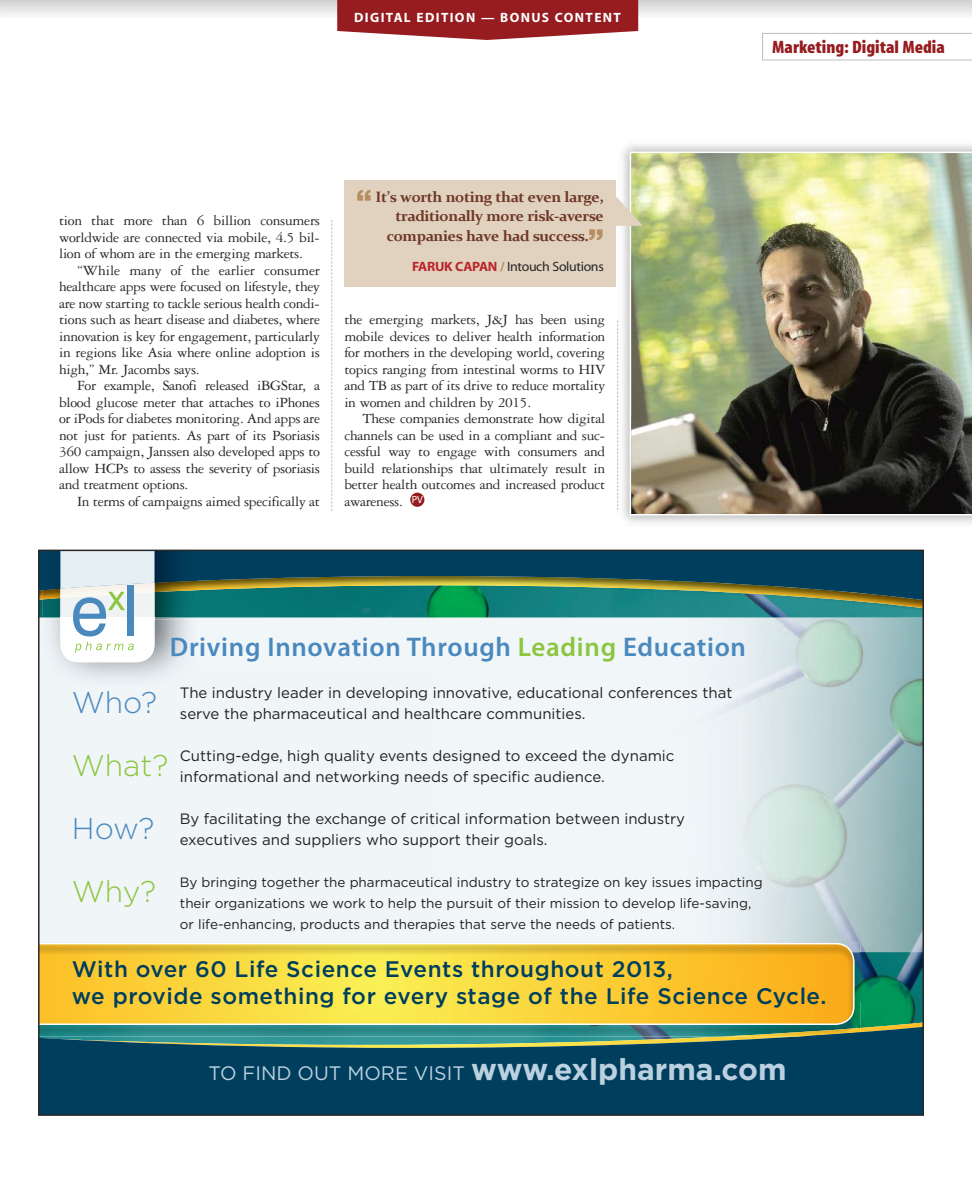
<style>
.page{position:relative;width:972px;height:1188px;background:#fff}
.page>*{position:absolute;margin:0;border:0;box-sizing:border-box;transform-origin:0 0}
.t1{font:300 30px "Gotham HTF";color:#8bc63e}
.t2{font:300 30px "Gotham HTF";color:#4a89be}
.t3{font:600 27px "Myriad Pro";letter-spacing:.025em;color:#4a89be}
.t4{font:500 22.5px/27px "Gotham";letter-spacing:.025em;color:#003e5e}
.t5{font:19.5px "Gotham";color:#bbd1df}
.t6{font:18px "Myriad MM 830 wt 300 wd";color:#961c20;scale:1.05 1}
.t7{font:15px/16.5px "Garamond Three";letter-spacing:-.02em;color:#272627;text-align:justify}
.t8{font:15px/21px "Gotham HTF";color:#231f20}
.t9{font:700 15px/19.5px "Constantia";letter-spacing:-.025em;color:#6e3828;text-align:right}
.t10{font:13.5px/21px "Gotham HTF";color:#231f20}
.t11{font:13.5px "Myriad MM 700 wt 600 wd";letter-spacing:.1em;color:#fff}
.t12{font:13.5px "Myriad MM 400 wt 600 wd";letter-spacing:-.025em;color:#272627}
.s1{font-family:"Helvetica";font-weight:900;font-size:30px;color:#b48e60}
.s2{font-family:"Myriad MM 700 wt 600 wd";color:#bb262c}
.s3{font-family:"Myriad MM 700 wt 600 wd";color:#b48e60}
.s4{color:#8bc63e}
.s5{font-weight:700;font-size:30px}
</style>
<div class="page">
<svg style="left:3px;top:0;width:969px;height:17px"></svg>
<svg style="left:337px;top:0;width:301px;height:40px;background:#a13539"></svg>
<svg style="left:0;top:0;width:3px;height:15px"></svg>
<img style="left:617px;top:145px;width:355px;height:378px">
<img style="left:630px;top:152px;width:342px;height:364px">
<svg style="left:762px;top:33px;width:210px;height:27px"></svg>
<div style="left:410px;top:493px;width:14px;height:14px;background:#961c20;border-radius:7px"></div>
<div style="left:344px;top:180px;width:272px;height:107px;background:#e1d2bf"></div>
<svg style="left:616px;top:194px;width:27px;height:32px"></svg>
<img style="left:861px;top:952px;width:60px;height:48px">
<img style="left:41px;top:609px;width:880px;height:10px">
<img style="left:41px;top:608px;width:880px;height:1px">
<svg style="left:41px;top:553px;width:880px;height:55px;background:#22615e"></svg>
<svg style="left:41px;top:1000px;width:880px;height:113px;background:#0c4a61"></svg>
<img style="left:41px;top:619px;width:1px;height:48px">
<img style="left:853px;top:666px;width:68px;height:286px">
<img style="left:42px;top:553px;width:155px;height:134px">
<img style="left:42px;top:581px;width:155px;height:18px">
<img style="left:42px;top:618px;width:155px;height:1px">
<img style="left:60px;top:653px;width:95px;height:9px">
<img style="left:855px;top:952px;width:6px;height:47px">
<svg style="left:855px;top:999px;width:6px;height:2px"></svg>
<img style="left:41px;top:1001px;width:820px;height:35px">
<img style="left:723px;top:1028px;width:138px;height:8px">
<img style="left:799px;top:1032px;width:62px;height:4px">
<svg style="left:41px;top:943px;width:814px;height:82px;background:#f7cf3f"></svg>
<svg style="left:60px;top:553px;width:95px;height:100px"></svg>
<svg style="left:331px;top:220px;width:1px;height:291px"></svg>
<svg style="left:617px;top:320px;width:1px;height:190px"></svg>
<p class="t11" style="left:354px;top:12px;width:268px">DIGITAL EDITION — BONUS CONTENT</p>
<p class="t6" style="left:772px;top:40px;width:166px">Marketing: Digital Media</p>
<p class="t7" style="left:59px;top:214px;width:263px">tion that more than 6 billion consumers worldwide are connected via mobile, 4.5 bil&shy;lion of whom are in the emerging markets.</p>
<p class="t7" style="left:59px;top:263px;width:263px;text-indent:18px">“While many of the earlier consumer healthcare apps were focused on lifestyle, they are now starting to tackle serious health condi&shy;tions such as heart disease and diabetes, where innovation is key for engagement, particularly in regions like Asia where online adoption is high,” Mr. Jacombs says.</p>
<p class="t7" style="left:59px;top:379px;width:263px;text-indent:18px">For example, Sanofi released iBGStar, a blood glucose meter that attaches to iPhones or iPods for diabetes monitoring. And apps are not just for patients. As part of its Psoriasis 360 campaign, Janssen also developed apps to allow HCPs to assess the severity of psoriasis and treatment options.</p>
<p class="t7" style="left:77px;top:494px;width:244px">In terms of campaigns aimed specifically at</p>
<p class="t9" style="left:356px;top:187px;width:249px"><span class="s1">“</span> It’s worth noting that even large, traditionally more risk-averse companies have had success.<span class="s1">”</span></p>
<p class="t12" style="left:412px;top:261px;width:193px"><span class="s2">FARUK CAPAN</span> <span class="s3">/</span> Intouch Solutions</p>
<p class="t7" style="left:344px;top:313px;width:263px">the emerging markets, J&amp;J has been using mobile devices to deliver health information for mothers in the developing world, covering topics ranging from intestinal worms to HIV and TB as part of its drive to reduce mortality in women and children by 2015.</p>
<p class="t7" style="left:344px;top:412px;width:263px;text-indent:18px">These companies demonstrate how digital channels can be used in a compliant and suc&shy;cessful way to engage with consumers and build relationships that ultimately result in better health outcomes and increased product awareness. <sup>PV</sup></p>
<h2 class="t3" style="left:170px;top:637px;width:578px">Driving Innovation Through <span class="s4">Leading</span> Education</h2>
<h1 class="t2" style="left:72px;top:685px;width:87px">Who?</h1>
<p class="t8" style="left:180px;top:682px;width:554px">The industry leader in developing innovative, educational conferences that serve the pharmaceutical and healthcare communities.</p>
<h1 class="t1" style="left:72px;top:748px;width:98px">What?</h1>
<p class="t8" style="left:180px;top:745px;width:496px">Cutting-edge, high quality events designed to exceed the dynamic informational and networking needs of specific audience.</p>
<h1 class="t2" style="left:72px;top:811px;width:84px">How?</h1>
<p class="t8" style="left:180px;top:808px;width:507px">By facilitating the exchange of critical information between industry executives and suppliers who support their goals.</p>
<h1 class="t1" style="left:72px;top:874px;width:86px">Why?</h1>
<p class="t10" style="left:180px;top:872px;width:584px">By bringing together the pharmaceutical industry to strategize on key issues impacting their organizations we work to help the pursuit of their mission to develop life-saving, or life-enhancing, products and therapies that serve the needs of patients.</p>
<h3 class="t4" style="left:72px;top:956px;width:756px">With over 60 Life Science Events throughout 2013,<br>we provide something for every stage of the Life Science Cycle.</h3>
<h3 class="t5" style="left:208px;top:1062px;width:580px">TO FIND OUT MORE VISIT <span class="s5">www.exlpharma.com</span></h3>
</div>
